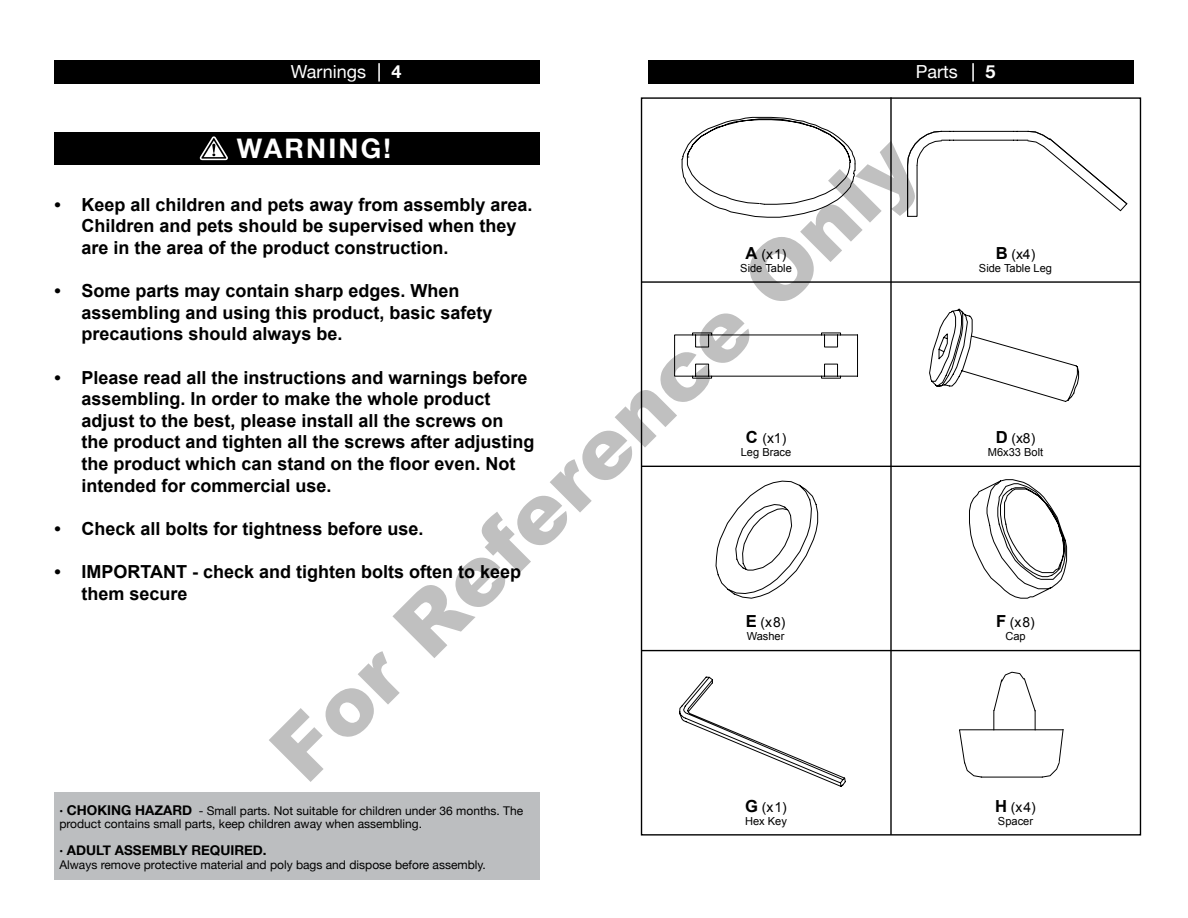
<style>
.page{position:relative;width:1188px;height:918px;background:#fff}
.page>*{position:absolute;margin:0;border:0;box-sizing:border-box;transform-origin:0 0}
.t1{font:900 82.8px "Arial";color:rgb(0 0 0/.25)}
.t2{font:700 27px "Helvetica Neue";letter-spacing:.08em;color:#fff}
.t3{font:700 18px/21.6px "Arial";color:#000}
.t4{font:18px "Helvetica Neue";color:#fff}
.t5{font:700 18px "Helvetica Neue";color:#fff}
.t6{font:13.8px "Arial";color:#000}
.t7{font:700 13.5px "Helvetica Neue";color:#000}
.t8{font:12px/13.5px "Helvetica Neue";color:#000}
.t9{font:11.1px "Arial";color:#000}
.s1{font-weight:700;font-size:16.65px}
.s2{font-weight:700;font-size:13.5px}
</style>
<div class="page">
<div style="left:54px;top:60px;width:486px;height:24px;background:#000"></div>
<div style="left:648px;top:60px;width:486px;height:24px;background:#000"></div>
<svg style="left:378px;top:63px;width:2px;height:19px"></svg>
<svg style="left:972px;top:63px;width:2px;height:19px"></svg>
<div style="left:54px;top:792px;width:486px;height:87px;background:#bcbec0"></div>
<div style="left:54px;top:133px;width:486px;height:32px;background:#000"></div>
<svg style="left:200px;top:136px;width:28px;height:24px"></svg>
<hr style="left:890px;top:97px;width:2px;height:738px;background:#000">
<hr style="left:642px;top:281px;width:498px;height:2px;background:#000">
<hr style="left:642px;top:466px;width:498px;height:1px;background:#000">
<hr style="left:642px;top:650px;width:498px;height:1px;background:#000">
<svg style="left:715px;top:480px;width:103px;height:119px"></svg>
<svg style="left:681px;top:117px;width:175px;height:101px"></svg>
<svg style="left:907px;top:131px;width:221px;height:86px"></svg>
<svg style="left:674px;top:332px;width:184px;height:47px"></svg>
<svg style="left:929px;top:308px;width:150px;height:94px"></svg>
<svg style="left:969px;top:479px;width:98px;height:120px"></svg>
<svg style="left:679px;top:676px;width:167px;height:111px"></svg>
<svg style="left:959px;top:672px;width:105px;height:106px"></svg>
<p class="t4" style="left:916px;top:59px;width:43px">Parts</p>
<p class="t4" style="left:291px;top:59px;width:77px">Warnings</p>
<p class="t5" style="left:392px;top:57px;width:12px">4</p>
<p class="t5" style="left:986px;top:57px;width:12px">5</p>
<h2 class="t2" style="left:237px;top:128px;width:155px">WARNING!</h2>
<p class="t3" style="left:81px;top:194px;width:453px;text-indent:-27px">• Keep all children and pets away from assembly area.<br>Children and pets should be supervised when they are in the area of the product construction.</p>
<p class="t3" style="left:81px;top:281px;width:413px;text-indent:-27px">• Some parts may contain sharp edges. When assembling and using this product, basic safety precautions should always be.</p>
<p class="t3" style="left:81px;top:367px;width:455px;text-indent:-27px">• Please read all the instructions and warnings before assembling. In order to make the whole product adjust to the best, please install all the screws on the product and tighten all the screws after adjusting the product which can stand on the floor even. Not intended for commercial use.</p>
<p class="t3" style="left:54px;top:518px;width:371px">• Check all bolts for tightness before use.</p>
<p class="t3" style="left:81px;top:562px;width:441px;text-indent:-27px">• IMPORTANT - check and tighten bolts often to keep them secure</p>
<h1 class="t1" style="left:243px;top:723px;width:871px;rotate:-45deg">For Reference Only</h1>
<p class="t6" style="left:746px;top:245px;width:42px"><span class="s1">A</span> (x 1)</p>
<p class="t9" style="left:740px;top:261px;width:53px">Side Table</p>
<p class="t6" style="left:746px;top:429px;width:42px"><span class="s1">C</span> (x1)</p>
<p class="t9" style="left:741px;top:445px;width:52px">Leg Brace</p>
<p class="t6" style="left:746px;top:613px;width:41px"><span class="s1">E</span> (x 8)</p>
<p class="t9" style="left:747px;top:629px;width:39px">Washer</p>
<p class="t6" style="left:996px;top:245px;width:41px"><span class="s1">B</span> (x4)</p>
<p class="t9" style="left:979px;top:261px;width:75px">Side Table Leg</p>
<p class="t6" style="left:996px;top:429px;width:41px"><span class="s1">D</span> (x8)</p>
<p class="t9" style="left:988px;top:445px;width:57px">M6x33 Bolt</p>
<p class="t6" style="left:996px;top:613px;width:40px"><span class="s1">F</span> (x 8)</p>
<p class="t9" style="left:1005px;top:629px;width:22px">Cap</p>
<p class="t8" style="left:59px;top:804px;width:465px"><span class="s2">· CHOKING HAZARD</span> - Small parts. Not suitable for children under 36 months. The product contains small parts, keep children away when assembling.</p>
<p class="t7" style="left:59px;top:840px;width:209px">· ADULT ASSEMBLY REQUIRED.</p>
<p class="t8" style="left:59px;top:858px;width:428px">Always remove protective material and poly bags and dispose before assembly.</p>
<p class="t6" style="left:745px;top:798px;width:43px"><span class="s1">G</span> (x 1)</p>
<p class="t9" style="left:745px;top:814px;width:43px">Hex Key</p>
<p class="t6" style="left:995px;top:798px;width:42px"><span class="s1">H</span> (x 4)</p>
<p class="t9" style="left:998px;top:814px;width:37px">Spacer</p>
</div>
